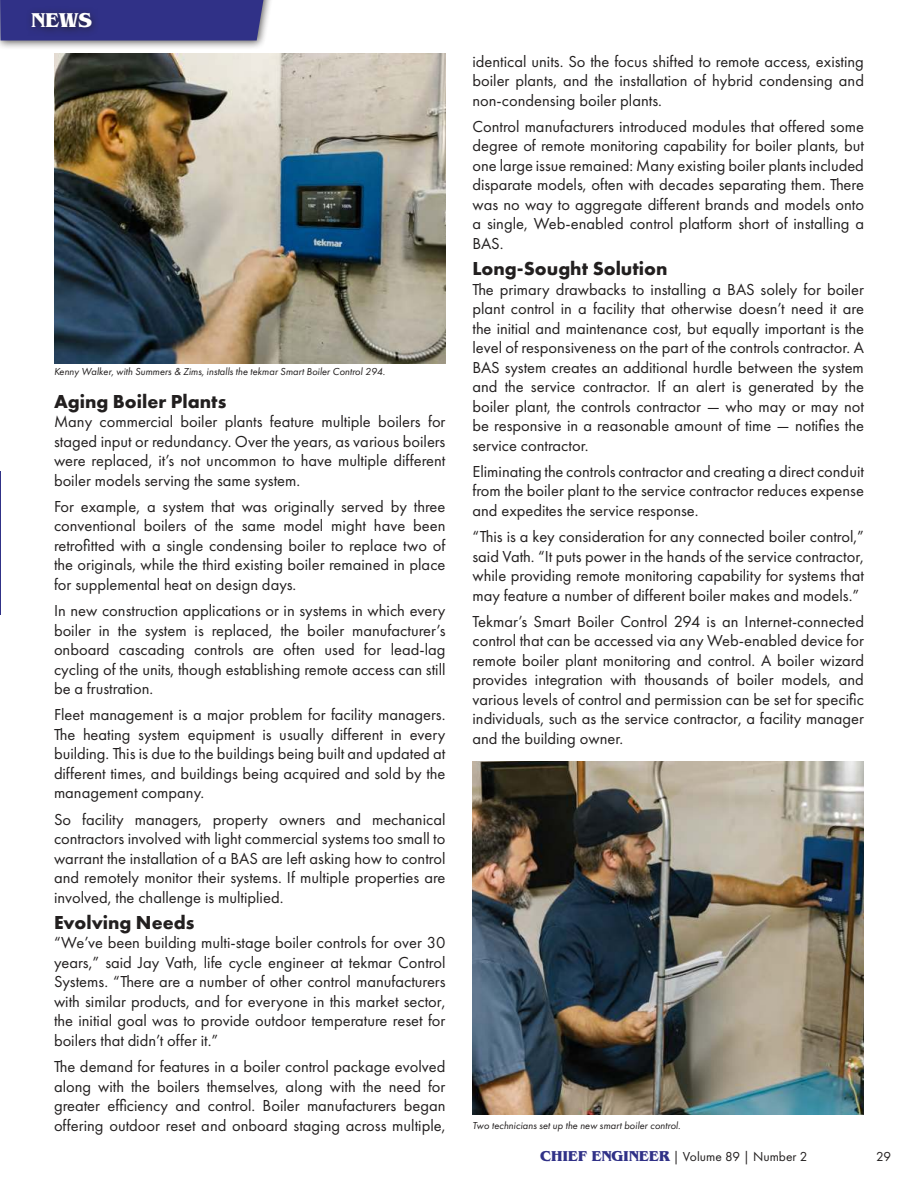
<style>
.page{position:relative;width:918px;height:1188px;background:#fff}
.page>*{position:absolute;margin:0;border:0;box-sizing:border-box;transform-origin:0 0}
.t1{font:700 21px "Benguiat Pro ITC";color:#fff}
.t2{font:700 19.5px "Futura PT";color:#221f1f}
.t3{font:16.5px/19.5px "Futura PT";color:#221f1f;text-align:justify}
.t4{font:13.5px "Futura PT";color:#221f1f}
.t5{font:italic 10.5px "Futura PT";color:#221f1f}
.s1{font-family:"Benguiat Pro ITC";font-weight:700;font-size:15px;color:#303187}
</style>
<div class="page">
<div style="left:0;top:0;width:274px;height:50px;background:#221f1f;opacity:.75"></div>
<div style="left:0;top:0;width:263px;height:40px;background:#303187"></div>
<div style="left:26px;top:6px;width:74px;height:31px;background:#221f1f;opacity:.75"></div>
<hr style="left:0;top:471px;width:1px;height:144px;background:#303187">
<img style="left:54px;top:54px;width:392px;height:309px">
<img style="left:472px;top:761px;width:392px;height:354px">
<p class="t1" style="left:31px;top:12px;width:62px">NEWS</p>
<p class="t5" style="left:54px;top:367px;width:333px">Kenny Walker, with Summers &amp; Zims, installs the tekmar Smart Boiler Control 294.</p>
<p class="t2" style="left:54px;top:393px;width:174px">Aging Boiler Plants</p>
<p class="t3" style="left:54px;top:413px;width:393px">Many commercial boiler plants feature multiple boilers for staged input or redundancy. Over the years, as various boilers were replaced, it’s not uncommon to have multiple different boiler models serving the same system.</p>
<p class="t3" style="left:54px;top:498px;width:393px">For example, a system that was originally served by three conventional boilers of the same model might have been retrofitted with a single condensing boiler to replace two of the originals, while the third existing boiler remained in place for supplemental heat on design days.</p>
<p class="t3" style="left:54px;top:602px;width:393px">In new construction applications or in systems in which every boiler in the system is replaced, the boiler manufacturer’s onboard cascading controls are often used for lead-lag cycling of the units, though establishing remote access can still be a frustration.</p>
<p class="t3" style="left:54px;top:706px;width:393px">Fleet management is a major problem for facility managers.<br>The heating system equipment is usually different in every building. This is due to the buildings being built and updated at different times, and buildings being acquired and sold by the management company.</p>
<p class="t3" style="left:54px;top:811px;width:393px">So facility managers, property owners and mechanical contractors involved with light commercial systems too small to warrant the installation of a BAS are left asking how to control and remotely monitor their systems. If multiple properties are involved, the challenge is multiplied.</p>
<p class="t2" style="left:54px;top:914px;width:142px">Evolving Needs</p>
<p class="t3" style="left:54px;top:934px;width:393px">“We’ve been building multi-stage boiler controls for over 30 years,” said Jay Vath, life cycle engineer at tekmar Control Systems. “There are a number of other control manufacturers with similar products, and for everyone in this market sector, the initial goal was to provide outdoor temperature reset for boilers that didn’t offer it.”</p>
<p class="t3" style="left:54px;top:1058px;width:393px">The demand for features in a boiler control package evolved along with the boilers themselves, along with the need for greater efficiency and control. Boiler manufacturers began offering outdoor reset and onboard staging across multiple,</p>
<p class="t3" style="left:473px;top:53px;width:393px">identical units. So the focus shifted to remote access, existing boiler plants, and the installation of hybrid condensing and non-condensing boiler plants.</p>
<p class="t3" style="left:473px;top:118px;width:393px">Control manufacturers introduced modules that offered some degree of remote monitoring capability for boiler plants, but one large issue remained: Many existing boiler plants included disparate models, often with decades separating them. There was no way to aggregate different brands and models onto a single, Web-enabled control platform short of installing a BAS.</p>
<p class="t2" style="left:473px;top:261px;width:196px">Long-Sought Solution</p>
<p class="t3" style="left:473px;top:281px;width:393px">The primary drawbacks to installing a BAS solely for boiler plant control in a facility that otherwise doesn’t need it are the initial and maintenance cost, but equally important is the level of responsiveness on the part of the controls contractor. A BAS system creates an additional hurdle between the system and the service contractor. If an alert is generated by the boiler plant, the controls contractor — who may or may not be responsive in a reasonable amount of time — notifies the service contractor.</p>
<p class="t3" style="left:473px;top:463px;width:393px">Eliminating the controls contractor and creating a direct conduit from the boiler plant to the service contractor reduces expense and expedites the service response.</p>
<p class="t3" style="left:473px;top:528px;width:393px">“This is a key consideration for any connected boiler control,” said Vath. “It puts power in the hands of the service contractor, while providing remote monitoring capability for systems that may feature a number of different boiler makes and models.”</p>
<p class="t3" style="left:473px;top:613px;width:393px">Tekmar’s Smart Boiler Control 294 is an Internet-connected control that can be accessed via any Web-enabled device for remote boiler plant monitoring and control. A boiler wizard provides integration with thousands of boiler models, and various levels of control and permission can be set for specific individuals, such as the service contractor, a facility manager and the building owner.</p>
<p class="t5" style="left:472px;top:1121px;width:209px">Two technicians set up the new smart boiler control.</p>
<p class="t4" style="left:540px;top:1151px;width:269px"><span class="s1">CHIEF ENGINEER</span> | Volume 89 | Number 2</p>
<p class="t4" style="left:876px;top:1151px;width:16px">29</p>
</div>
